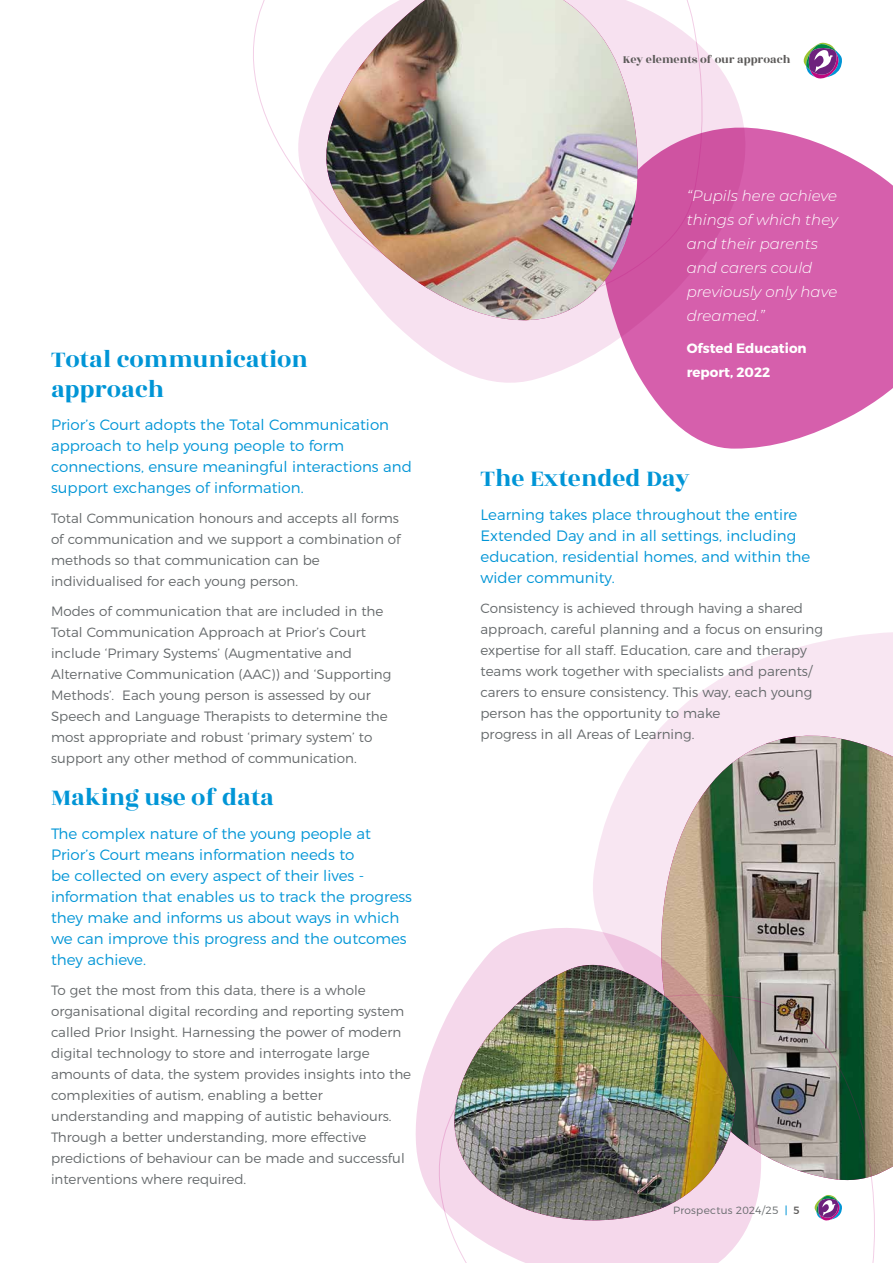
<style>
.page{position:relative;width:893px;height:1263px;background:#fff}
.page>*{position:absolute;margin:0;border:0;box-sizing:border-box;transform-origin:0 0}
.t1{font:25.5px/30px "Rozha One";color:#0095d6}
.t2{font:300 15px/21px "Montserrat";color:#0095d6}
.t3{font:italic 300 15px/24px "Montserrat";color:#fff}
.t4{font:300 13.5px/21px "Montserrat";color:#65696b}
.t5{font:700 13.5px/24px "Montserrat";color:#fff}
.t6{font:12px "Rozha One";color:#5b5958}
.t7{font:300 10.5px "Montserrat";letter-spacing:.02em;color:#65696b}
.s1{font-weight:400;color:#0095d6}
.s2{font-weight:400;color:#5b5958}
</style>
<div class="page">
<svg style="left:593px;top:632px;width:300px;height:293px;fill:#f8e6f2"></svg>
<svg style="left:649px;top:128px;width:244px;height:321px;background:#dc77b8"></svg>
<img style="left:658px;top:736px;width:235px;height:438px">
<svg style="left:768px;top:991px;width:110px;height:272px"></svg>
<svg style="left:297px;top:0;width:453px;height:392px"></svg>
<svg style="left:318px;top:0;width:7px;height:324px"></svg>
<img style="left:325px;top:0;width:314px;height:324px">
<svg style="left:803px;top:43px;width:39px;height:36px"></svg>
<svg style="left:415px;top:925px;width:353px;height:338px"></svg>
<svg style="left:451px;top:958px;width:285px;height:7px;background:#dcc6cc"></svg>
<img style="left:451px;top:965px;width:285px;height:257px">
<svg style="left:814px;top:1195px;width:28px;height:26px"></svg>
<h1 class="t1" style="left:51px;top:344px;width:259px">Total communication approach</h1>
<p class="t2" style="left:51px;top:413px;width:362px">Prior’s Court adopts the Total Communication approach to help young people to form connections, ensure meaningful interactions and support exchanges of information.</p>
<p class="t4" style="left:51px;top:506px;width:351px">Total Communication honours and accepts all forms of communication and we support a combination of methods so that communication can be individualised for each young person.</p>
<p class="t4" style="left:51px;top:599px;width:342px">Modes of communication that are included in the Total Communication Approach at Prior’s Court include ‘Primary Systems’ (Augmentative and Alternative Communication (AAC)) and ‘Supporting Methods’. Each young person is assessed by our Speech and Language Therapists to determine the most appropriate and robust ‘primary system’ to support any other method of communication.</p>
<h1 class="t1" style="left:51px;top:783px;width:225px">Making use of data</h1>
<p class="t2" style="left:51px;top:822px;width:363px">The complex nature of the young people at Prior’s Court means information needs to<br>be collected on every aspect of their lives - information that enables us to track the progress they make and informs us about ways in which we can improve this progress and the outcomes they achieve.</p>
<p class="t4" style="left:51px;top:978px;width:362px">To get the most from this data, there is a whole organisational digital recording and reporting system called Prior Insight. Harnessing the power of modern digital technology to store and interrogate large amounts of data, the system provides insights into the complexities of autism, enabling a better understanding and mapping of autistic behaviours.<br>Through a better understanding, more effective predictions of behaviour can be made and successful interventions where required.</p>
<p class="t6" style="left:623px;top:51px;width:169px">Key elements of our approach</p>
<p class="t3" style="left:687px;top:183px;width:153px">“Pupils here achieve things of which they and their parents and carers could previously only have dreamed.”</p>
<p class="t5" style="left:687px;top:336px;width:121px">Ofsted Education report, 2022</p>
<h1 class="t1" style="left:480px;top:464px;width:211px">The Extended Day</h1>
<p class="t2" style="left:480px;top:503px;width:331px">Learning takes place throughout the entire Extended Day and in all settings, including education, residential homes, and within the wider community.</p>
<p class="t4" style="left:480px;top:596px;width:344px">Consistency is achieved through having a shared approach, careful planning and a focus on ensuring expertise for all staff. Education, care and therapy teams work together with specialists and parents/ carers to ensure consistency. This way, each young person has the opportunity to make<br>progress in all Areas of Learning.</p>
<p class="t7" style="left:673px;top:1202px;width:128px">Prospectus 2024/25 <span class="s1">|</span> <span class="s2">5</span></p>
</div>
